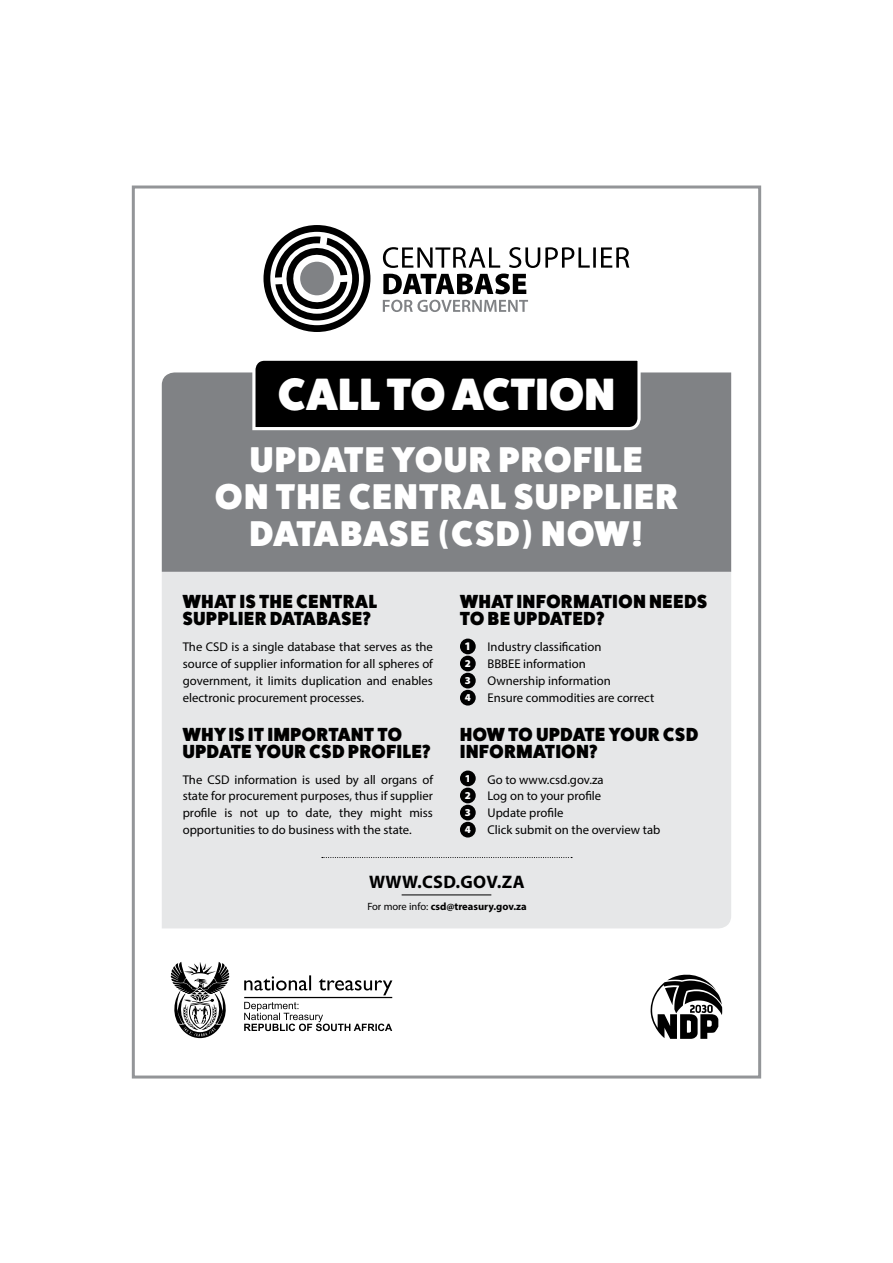
<style>
.page{position:relative;width:893px;height:1263px;background:#fff}
.page>*{position:absolute;margin:0;border:0;box-sizing:border-box;transform-origin:0 0}
.t1{font:45.45px "Fat Frank Free";letter-spacing:.02em;color:#fff}
.t2{font:36px/37px "Fat Frank Free";letter-spacing:.05em;color:#fff;text-align:center}
.t3{font:19.05px/17px "Fat Frank Free";letter-spacing:.04em;color:#000}
.t4{font:700 18.15px "Myriad Pro";letter-spacing:.02em;color:#000}
.t5{font:12.75px/17px "Myriad Pro";color:#000;text-align:justify}
.t6{font:900 11.7px "Myriad Pro";color:#fff}
.t7{font:700 10.5px "Myriad Pro";color:#000}
.t8{font:900 10.5px/17.1px "Myriad Pro";color:#fff;text-align:justify}
.s1{font-family:"Myriad Pro";font-weight:900}
.s2{font-family:"Fat Frank";font-weight:800}
.s3{font-weight:400}
</style>
<div class="page">
<hr style="left:244px;top:997px;width:148px;height:1px;background:#000">
<svg style="left:244px;top:975px;width:148px;height:20px"></svg>
<svg style="left:244px;top:1002px;width:148px;height:29px"></svg>
<svg style="left:170px;top:962px;width:60px;height:76px"></svg>
<div style="left:162px;top:572px;width:569px;height:356px;background:#e6e7e8"></div>
<div style="left:162px;top:372px;width:569px;height:200px;background:#808285"></div>
<svg style="left:251px;top:360px;width:391px;height:72px;background:#161616"></svg>
<svg style="left:383px;top:247px;width:246px;height:47px"></svg>
<svg style="left:383px;top:300px;width:145px;height:12px"></svg>
<svg style="left:263px;top:225px;width:107px;height:107px"></svg>
<div style="left:460px;top:639px;width:16px;height:15px;background:#000;border-radius:50%"></div>
<div style="left:460px;top:656px;width:16px;height:15px;background:#000;border-radius:50%"></div>
<div style="left:460px;top:673px;width:16px;height:15px;background:#000;border-radius:50%"></div>
<div style="left:460px;top:690px;width:16px;height:15px;background:#000;border-radius:50%"></div>
<div style="left:460px;top:770px;width:16px;height:16px;background:#000;border-radius:50%"></div>
<div style="left:460px;top:788px;width:16px;height:15px;background:#000;border-radius:50%"></div>
<div style="left:460px;top:805px;width:16px;height:15px;background:#000;border-radius:50%"></div>
<div style="left:460px;top:822px;width:16px;height:15px;background:#000;border-radius:50%"></div>
<svg style="left:322px;top:857px;width:250px;height:1px"></svg>
<hr style="left:402px;top:894px;width:89px;height:1px;background:#000">
<svg style="left:651px;top:974px;width:71px;height:65px"></svg>
<div style="left:132px;top:185px;width:629px;height:893px;border:3px solid #939598"></div>
<h1 class="t1" style="left:278px;top:375px;width:338px">CALL TO ACTION</h1>
<h2 class="t2" style="left:215px;top:443px;width:464px">UPDATE YOUR PROFILE<br>ON THE CENTRAL SUPPLIER<br>DATABASE <span class="s1">(</span>CSD<span class="s1">)</span> NOW<span class="s2">!</span></h2>
<h3 class="t3" style="left:183px;top:594px;width:196px">WHAT IS THE CENTRAL<br>SUPPLIER DATABASE?</h3>
<p class="t5" style="left:183px;top:638px;width:252px">The CSD is a single database that serves as the source of supplier information for all spheres of government, it limits duplication and enables electronic procurement processes.</p>
<h3 class="t3" style="left:183px;top:727px;width:249px">WHY IS IT IMPORTANT TO<br>UPDATE YOUR CSD PROFILE?</h3>
<p class="t5" style="left:183px;top:771px;width:252px">The CSD information is used by all organs of state for procurement purposes, thus if supplier profile is not up to date, they might miss opportunities to do business with the state.</p>
<h3 class="t3" style="left:460px;top:594px;width:249px">WHAT INFORMATION NEEDS<br>TO BE UPDATED?</h3>
<p class="t5" style="left:487px;top:638px;width:168px;text-align:left">Industry classification<br>BBBEE information<br>Ownership information<br>Ensure commodities are correct</p>
<h3 class="t3" style="left:460px;top:727px;width:240px">HOW TO UPDATE YOUR CSD<br>INFORMATION?</h3>
<p class="t5" style="left:487px;top:771px;width:174px;text-align:left">Go to www.csd.gov.za<br>Log on to your profile<br>Update profile<br>Click submit on the overview tab</p>
<p class="t6" style="left:464px;top:640px;width:8px">1</p>
<p class="t8" style="left:465px;top:655px;width:8px">2<br>3<br>4</p>
<p class="t8" style="left:465px;top:770px;width:8px">1<br>2<br>3<br>4</p>
<h3 class="t4" style="left:369px;top:870px;width:157px">WWW.CSD.GOV.ZA</h3>
<p class="t7" style="left:367px;top:900px;width:161px"><span class="s3">For more info:</span> csd@treasury.gov.za</p>
</div>
